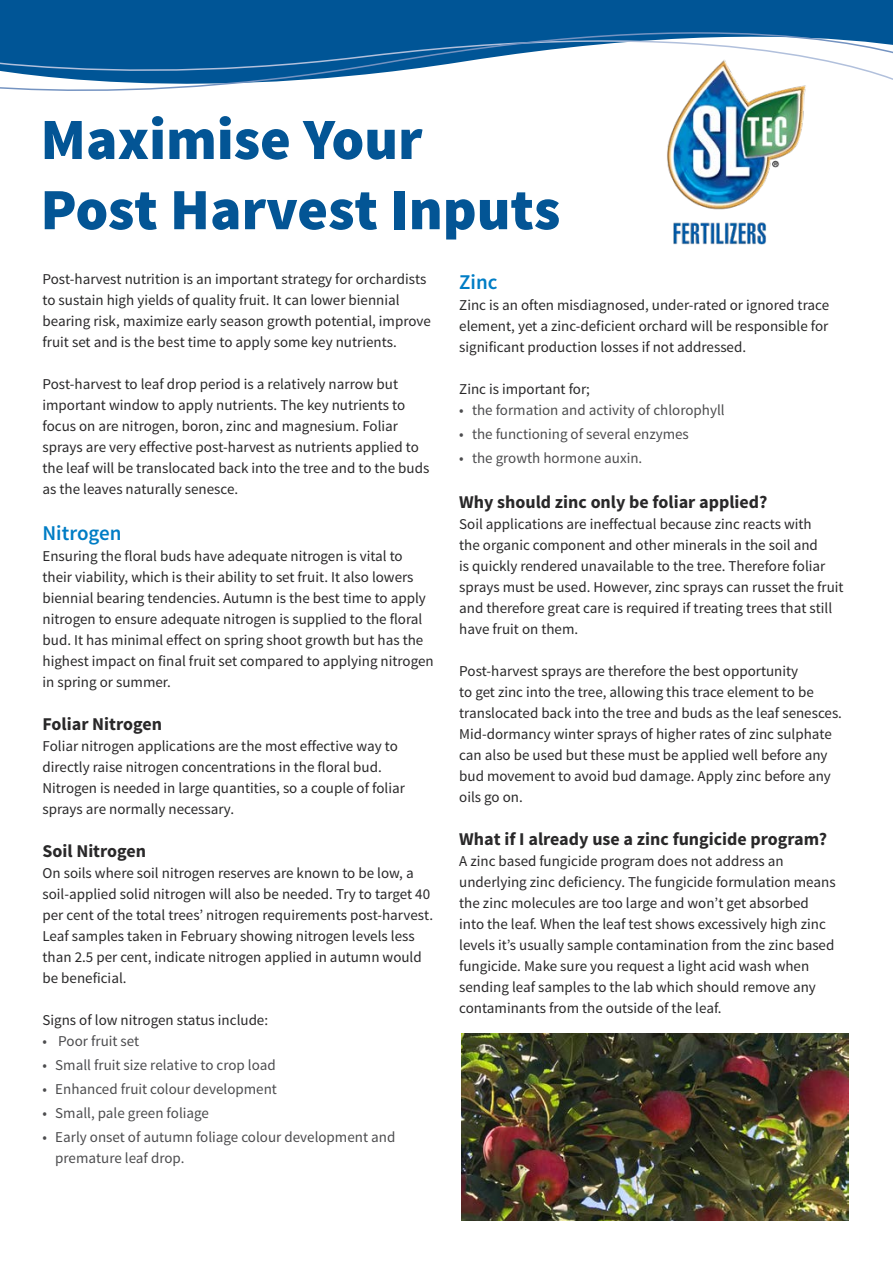
<style>
.page{position:relative;width:893px;height:1263px;background:#fff}
.page>*{position:absolute;margin:0;border:0;box-sizing:border-box;transform-origin:0 0}
.t1{font:900 58.5px/70.2px "Source Sans Pro";color:#035595}
.t2{font:600 21px "Source Sans Pro";color:#007dc5}
.t3{font:700 18px "Source Sans Pro";color:#292829}
.t4{font:15px/21px "Source Sans Pro";color:#292829}
.t5{font:15px/21px "Source Sans Pro";color:#4c4c4e}
</style>
<div class="page">
<svg style="left:0;top:0;width:893px;height:91px"></svg>
<img style="left:660px;top:58px;width:153px;height:187px">
<img style="left:461px;top:1033px;width:387px;height:187px">
<h1 class="t1" style="left:40px;top:107px;width:521px">Maximise Your<br>Post Harvest Inputs</h1>
<p class="t4" style="left:43px;top:269px;width:390px">Post-harvest nutrition is an important strategy for orchardists to sustain high yields of quality fruit. It can lower biennial bearing risk, maximize early season growth potential, improve fruit set and is the best time to apply some key nutrients.</p>
<p class="t4" style="left:43px;top:374px;width:388px">Post-harvest to leaf drop period is a relatively narrow but important window to apply nutrients. The key nutrients to focus on are nitrogen, boron, zinc and magnesium. Foliar sprays are very effective post-harvest as nutrients applied to the leaf will be translocated back into the tree and to the buds as the leaves naturally senesce.</p>
<h2 class="t2" style="left:43px;top:520px;width:81px">Nitrogen</h2>
<p class="t4" style="left:43px;top:546px;width:393px">Ensuring the floral buds have adequate nitrogen is vital to their viability, which is their ability to set fruit. It also lowers biennial bearing tendencies. Autumn is the best time to apply nitrogen to ensure adequate nitrogen is supplied to the floral bud. It has minimal effect on spring shoot growth but has the highest impact on final fruit set compared to applying nitrogen in spring or summer.</p>
<p class="t3" style="left:43px;top:712px;width:121px">Foliar Nitrogen</p>
<p class="t4" style="left:43px;top:736px;width:364px">Foliar nitrogen applications are the most effective way to directly raise nitrogen concentrations in the floral bud.<br>Nitrogen is needed in large quantities, so a couple of foliar sprays are normally necessary.</p>
<p class="t3" style="left:43px;top:839px;width:105px">Soil Nitrogen</p>
<p class="t4" style="left:43px;top:862px;width:392px">On soils where soil nitrogen reserves are known to be low, a soil-applied solid nitrogen will also be needed. Try to target 40 per cent of the total trees’ nitrogen requirements post-harvest.<br>Leaf samples taken in February showing nitrogen levels less than 2.5 per cent, indicate nitrogen applied in autumn would be beneficial.</p>
<p class="t4" style="left:43px;top:1009px;width:227px">Signs of low nitrogen status include:</p>
<p class="t5" style="left:43px;top:1030px;width:98px">• Poor fruit set</p>
<p class="t5" style="left:43px;top:1054px;width:235px">• Small fruit size relative to crop load</p>
<p class="t5" style="left:43px;top:1078px;width:236px">• Enhanced fruit colour development</p>
<p class="t5" style="left:43px;top:1102px;width:168px">• Small, pale green foliage</p>
<p class="t5" style="left:55px;top:1126px;width:342px;text-indent:-13px">• Early onset of autumn foliage colour development and premature leaf drop.</p>
<h2 class="t2" style="left:459px;top:268px;width:40px">Zinc</h2>
<p class="t4" style="left:459px;top:294px;width:371px;text-align:justify">Zinc is an often misdiagnosed, under-rated or ignored trace element, yet a zinc-deficient orchard will be responsible for significant production losses if not addressed.</p>
<p class="t4" style="left:459px;top:378px;width:132px">Zinc is important for;</p>
<p class="t5" style="left:459px;top:399px;width:267px">• the formation and activity of chlorophyll</p>
<p class="t5" style="left:459px;top:423px;width:231px">• the functioning of several enzymes</p>
<p class="t5" style="left:459px;top:447px;width:185px">• the growth hormone auxin.</p>
<p class="t3" style="left:459px;top:491px;width:310px">Why should zinc only be foliar applied?</p>
<p class="t4" style="left:459px;top:514px;width:386px">Soil applications are ineffectual because zinc reacts with<br>the organic component and other minerals in the soil and<br>is quickly rendered unavailable to the tree. Therefore foliar sprays must be used. However, zinc sprays can russet the fruit and therefore great care is required if treating trees that still have fruit on them.</p>
<p class="t4" style="left:459px;top:661px;width:384px">Post-harvest sprays are therefore the best opportunity<br>to get zinc into the tree, allowing this trace element to be translocated back into the tree and buds as the leaf senesces.<br>Mid-dormancy winter sprays of higher rates of zinc sulphate can also be used but these must be applied well before any bud movement to avoid bud damage. Apply zinc before any oils go on.</p>
<p class="t3" style="left:459px;top:827px;width:369px">What if I already use a zinc fungicide program?</p>
<p class="t4" style="left:459px;top:851px;width:378px">A zinc based fungicide program does not address an underlying zinc deficiency. The fungicide formulation means the zinc molecules are too large and won’t get absorbed into the leaf. When the leaf test shows excessively high zinc levels it’s usually sample contamination from the zinc based fungicide. Make sure you request a light acid wash when sending leaf samples to the lab which should remove any contaminants from the outside of the leaf.</p>
</div>
